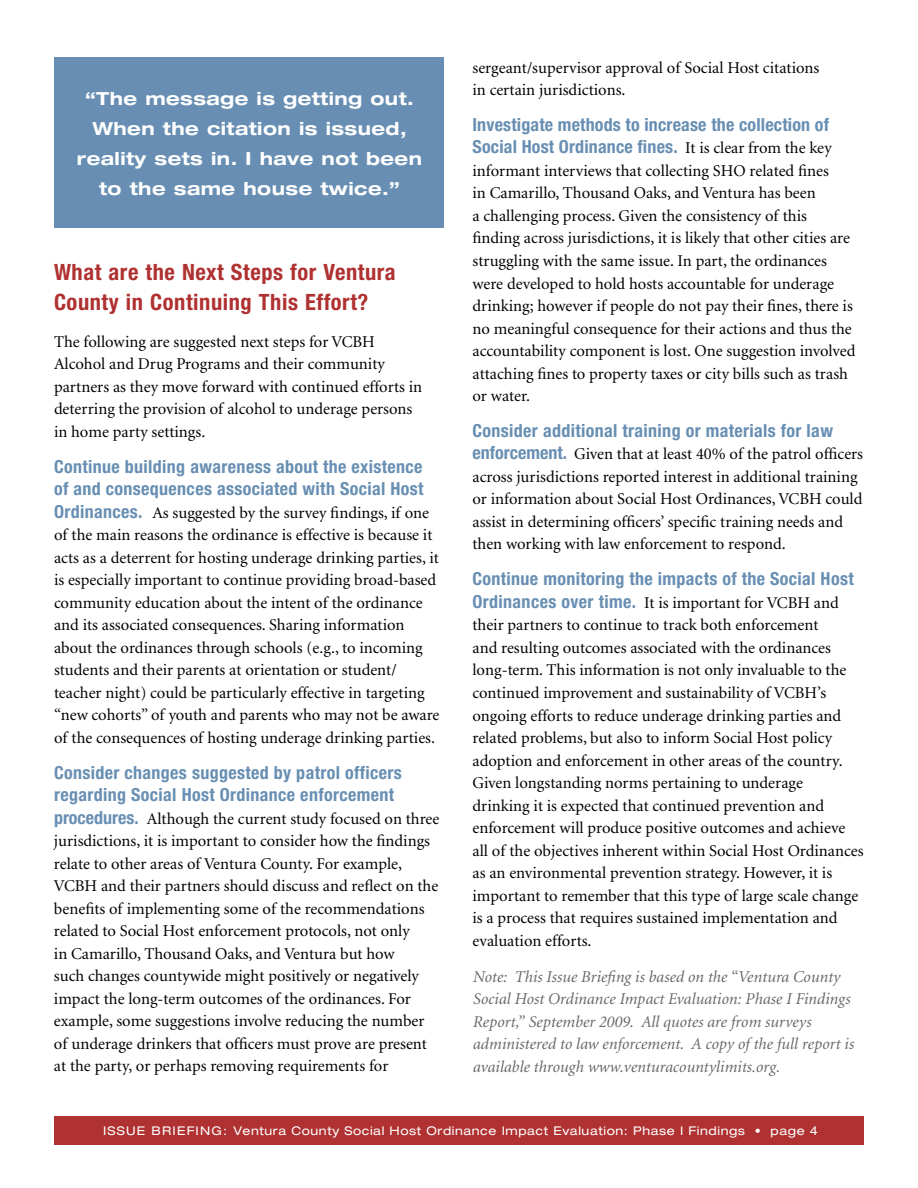
<style>
.page{position:relative;width:918px;height:1188px;background:#fff}
.page>*{position:absolute;margin:0;border:0;box-sizing:border-box;transform-origin:0 0}
.t1{font:700 condensed 22.5px/30px "Helvetica Neue";letter-spacing:.025em;color:#b03131}
.t2{font:700 condensed 18px/22.5px "Helvetica Neue";letter-spacing:.02em;color:#688fb3}
.t3{font:700 expanded 18px/30px "Helvetica Neue";letter-spacing:.025em;color:#fff;text-align:center}
.t4{font:16.5px/22.5px "Minion";color:#000}
.t5{font:italic 16.5px/22.5px "Minion";color:#686869}
.t6{font:expanded 12px "Helvetica Neue";letter-spacing:.05em;color:#fff}
.s1{font-family:"Helvetica Neue";font-weight:700;font-stretch:condensed;font-size:18px;color:#688fb3}
.s2{font-family:"Minion";font-weight:400;font-stretch:normal;font-size:16.5px;color:#000}
</style>
<div class="page">
<div style="left:54px;top:1117px;width:810px;height:28px;background:#b03131"></div>
<div style="left:54px;top:57px;width:390px;height:170px;background:#688fb3"></div>
<p class="t3" style="left:77px;top:83px;width:347px">“The message is getting out.<br>When the citation is issued, reality sets in. I have not been to the same house twice.”</p>
<h1 class="t1" style="left:54px;top:257px;width:343px">What are the Next Steps for Ventura<br>County in Continuing This Effort?</h1>
<p class="t4" style="left:54px;top:331px;width:370px">The following are suggested next steps for VCBH Alcohol and Drug Programs and their community partners as they move forward with continued efforts in deterring the provision of alcohol to underage persons in home party settings.</p>
<p class="t2" style="left:54px;top:455px;width:371px">Continue building awareness about the existence of and consequences associated with Social Host</p>
<p class="t4" style="left:54px;top:502px;width:387px"><span class="s1">Ordinances.</span> As suggested by the survey findings, if one of the main reasons the ordinance is effective is because it acts as a deterrent for hosting underage drinking parties, it is especially important to continue providing broad-based community education about the intent of the ordinance and its associated consequences. Sharing information about the ordinances through schools (e.g., to incoming students and their parents at orientation or student/ teacher night) could be particularly effective in targeting “new cohorts” of youth and parents who may not be aware of the consequences of hosting underage drinking parties.</p>
<p class="t2" style="left:54px;top:761px;width:349px">Consider changes suggested by patrol officers regarding Social Host Ordinance enforcement</p>
<p class="t4" style="left:54px;top:808px;width:387px"><span class="s1">procedures.</span> Although the current study focused on three jurisdictions, it is important to consider how the findings relate to other areas of Ventura County. For example, VCBH and their partners should discuss and reflect on the benefits of implementing some of the recommendations related to Social Host enforcement protocols, not only<br>in Camarillo, Thousand Oaks, and Ventura but how<br>such changes countywide might positively or negatively impact the long-term outcomes of the ordinances. For example, some suggestions involve reducing the number of underage drinkers that officers must prove are present at the party, or perhaps removing requirements for</p>
<p class="t4" style="left:473px;top:57px;width:348px">sergeant/supervisor approval of Social Host citations in certain jurisdictions.</p>
<p class="t2" style="left:472px;top:113px;width:361px">Investigate methods to increase the collection of<br>Social Host Ordinance fines. <span class="s2">It is clear from the key</span></p>
<p class="t4" style="left:472px;top:160px;width:385px">informant interviews that collecting SHO related fines<br>in Camarillo, Thousand Oaks, and Ventura has been<br>a challenging process. Given the consistency of this finding across jurisdictions, it is likely that other cities are struggling with the same issue. In part, the ordinances were developed to hold hosts accountable for underage drinking; however if people do not pay their fines, there is no meaningful consequence for their actions and thus the accountability component is lost. One suggestion involved attaching fines to property taxes or city bills such as trash or water.</p>
<p class="t2" style="left:472px;top:419px;width:362px">Consider additional training or materials for law</p>
<p class="t4" style="left:472px;top:444px;width:392px"><span class="s1">enforcement.</span> Given that at least 40% of the patrol officers across jurisdictions reported interest in additional training or information about Social Host Ordinances, VCBH could assist in determining officers’ specific training needs and then working with law enforcement to respond.</p>
<p class="t2" style="left:472px;top:568px;width:383px">Continue monitoring the impacts of the Social Host</p>
<p class="t4" style="left:472px;top:592px;width:393px"><span class="s1">Ordinances over time.</span> It is important for VCBH and their partners to continue to track both enforcement<br>and resulting outcomes associated with the ordinances long-term. This information is not only invaluable to the continued improvement and sustainability of VCBH’s ongoing efforts to reduce underage drinking parties and related problems, but also to inform Social Host policy adoption and enforcement in other areas of the country.<br>Given longstanding norms pertaining to underage drinking it is expected that continued prevention and enforcement will produce positive outcomes and achieve all of the objectives inherent within Social Host Ordinances as an environmental prevention strategy. However, it is important to remember that this type of large scale change is a process that requires sustained implementation and evaluation efforts.</p>
<p class="t5" style="left:472px;top:966px;width:383px">Note: This Issue Briefing is based on the “Ventura County Social Host Ordinance Impact Evaluation: Phase I Findings Report,” September 2009. All quotes are from surveys administered to law enforcement. A copy of the full report is available through www.venturacountylimits.org.</p>
<p class="t6" style="left:103px;top:1124px;width:716px">ISSUE BRIEFING: Ventura County Social Host Ordinance Impact Evaluation: Phase I Findings • page 4</p>
</div>
